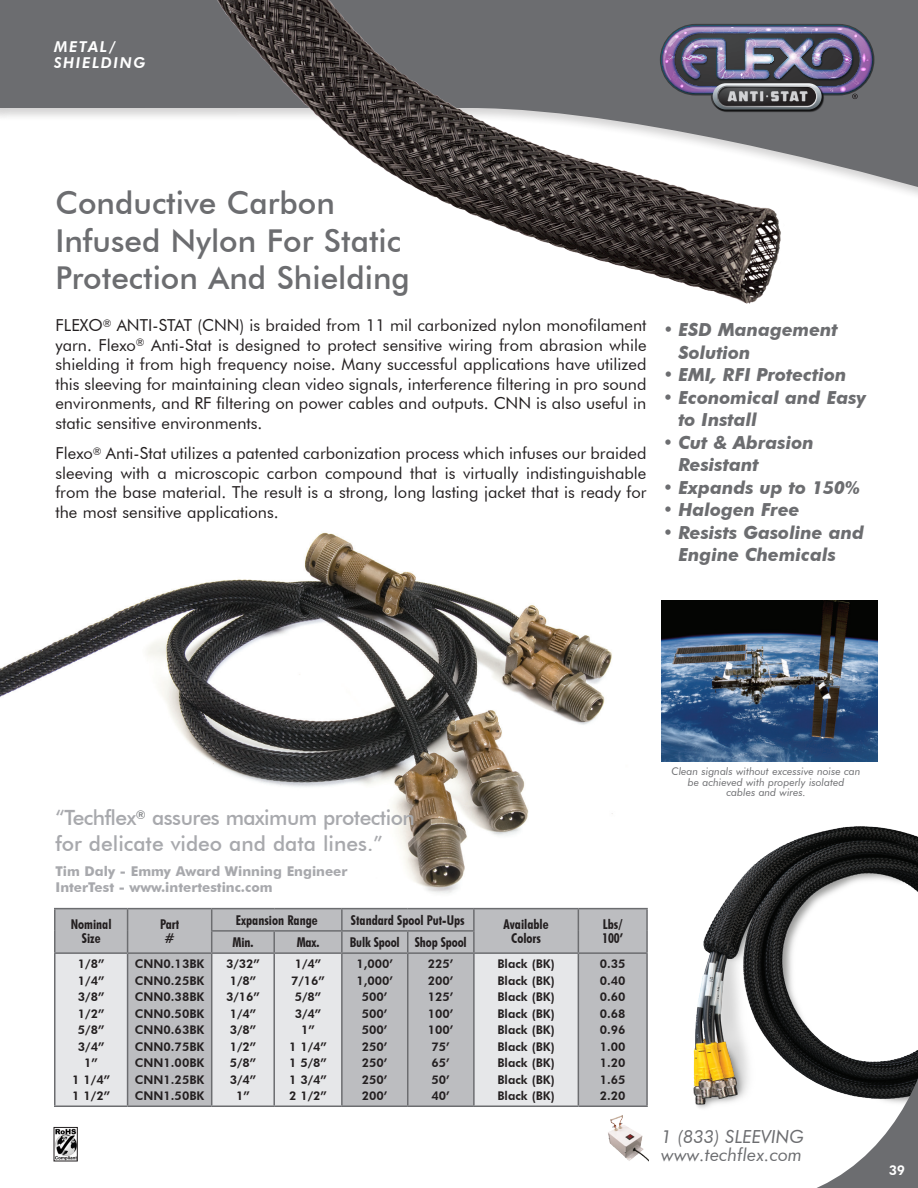
<style>
.page{position:relative;width:918px;height:1188px;background:#fff}
.page>*{position:absolute;margin:0;border:0;box-sizing:border-box;transform-origin:0 0}
.t1{font:500 31.5px/37.5px "Futura BT";color:#6c6d70}
.t2{font:500 21px/25.5px "Futura BT";letter-spacing:-.025em;color:#a8a9ad}
.t3{font:italic 700 18px/22.5px "Futura BT";color:#6c6d70}
.t4{font:italic 18px/18px "Futura BT";color:#6c6d70}
.t5{font:16.5px/19.5px "Futura BT";color:#231f20;text-align:justify}
.t6{font:italic 800 15px/16.5px "Futura BT";letter-spacing:.1em;color:#fff}
.t7{font:700 condensed 13.5px/13.5px "Futura BT";color:#231f20;text-align:center}
.t8{font:700 13.5px/16.2px "Futura BT";color:#a8a9ad}
.t9{font:800 13.5px "Futura BT";color:#fff}
.t10{font:800 12px/16.5px "Futura BT";color:#231f20;text-align:center}
.t11{font:italic 10.5px/10.5px "Futura BT";color:#6c6d70;text-align:center}
</style>
<div class="page">
<svg style="left:0;top:0;width:918px;height:191px;fill:#6c6d70"></svg>
<div style="left:56px;top:909px;width:590px;height:197px;background:#bcbdc0"></div>
<svg style="left:56px;top:954px;width:522px;height:152px;background:#d4d5d8"></svg>
<div style="left:274px;top:953px;width:68px;height:153px;background:#e6e7e9"></div>
<div style="left:342px;top:953px;width:66px;height:153px;background:#bcbdc0"></div>
<hr style="left:54px;top:908px;width:74px;height:1px;background:#6c6d70">
<hr style="left:54px;top:909px;width:2px;height:22px;background:#6c6d70">
<hr style="left:54px;top:931px;width:2px;height:21px;background:#6c6d70">
<hr style="left:128px;top:908px;width:84px;height:1px;background:#6c6d70">
<svg style="left:127px;top:909px;width:1px;height:43px"></svg>
<hr style="left:212px;top:908px;width:62px;height:1px;background:#6c6d70">
<hr style="left:274px;top:908px;width:68px;height:1px;background:#6c6d70">
<hr style="left:342px;top:908px;width:66px;height:1px;background:#6c6d70">
<hr style="left:341px;top:909px;width:2px;height:21px;background:#6c6d70">
<hr style="left:408px;top:908px;width:66px;height:1px;background:#6c6d70">
<hr style="left:474px;top:908px;width:104px;height:1px;background:#6c6d70">
<hr style="left:473px;top:909px;width:2px;height:21px;background:#6c6d70">
<hr style="left:578px;top:908px;width:70px;height:1px;background:#6c6d70">
<hr style="left:646px;top:909px;width:2px;height:22px;background:#6c6d70">
<svg style="left:578px;top:909px;width:1px;height:43px"></svg>
<hr style="left:646px;top:931px;width:2px;height:21px;background:#6c6d70">
<hr style="left:211px;top:930px;width:63px;height:2px;background:#6c6d70">
<svg style="left:211px;top:909px;width:1px;height:43px"></svg>
<hr style="left:274px;top:930px;width:68px;height:2px;background:#6c6d70">
<hr style="left:273px;top:932px;width:2px;height:20px;background:#6c6d70">
<hr style="left:342px;top:930px;width:66px;height:2px;background:#6c6d70">
<hr style="left:341px;top:932px;width:2px;height:20px;background:#6c6d70">
<hr style="left:408px;top:930px;width:67px;height:2px;background:#6c6d70">
<svg style="left:407px;top:932px;width:1px;height:20px"></svg>
<hr style="left:473px;top:932px;width:2px;height:20px;background:#6c6d70">
<hr style="left:578px;top:952px;width:70px;height:2px;background:#6c6d70">
<hr style="left:646px;top:954px;width:2px;height:152px;background:#6c6d70">
<hr style="left:578px;top:1106px;width:70px;height:1px;background:#6c6d70">
<hr style="left:342px;top:952px;width:66px;height:2px;background:#6c6d70">
<hr style="left:342px;top:1106px;width:66px;height:1px;background:#6c6d70">
<hr style="left:408px;top:952px;width:66px;height:2px;background:#6c6d70">
<hr style="left:407px;top:954px;width:1px;height:152px;background:#6c6d70">
<hr style="left:408px;top:1106px;width:66px;height:1px;background:#6c6d70">
<hr style="left:128px;top:952px;width:84px;height:2px;background:#6c6d70">
<hr style="left:128px;top:1106px;width:84px;height:1px;background:#6c6d70">
<hr style="left:474px;top:952px;width:104px;height:2px;background:#6c6d70">
<hr style="left:473px;top:954px;width:2px;height:152px;background:#6c6d70">
<hr style="left:578px;top:954px;width:1px;height:152px;background:#6c6d70">
<hr style="left:474px;top:1106px;width:104px;height:1px;background:#6c6d70">
<hr style="left:212px;top:952px;width:62px;height:2px;background:#6c6d70">
<hr style="left:211px;top:954px;width:1px;height:152px;background:#6c6d70">
<hr style="left:274px;top:952px;width:68px;height:2px;background:#6c6d70">
<hr style="left:273px;top:954px;width:2px;height:152px;background:#6c6d70">
<hr style="left:341px;top:954px;width:2px;height:152px;background:#6c6d70">
<hr style="left:212px;top:1106px;width:62px;height:1px;background:#6c6d70">
<hr style="left:274px;top:1106px;width:68px;height:1px;background:#6c6d70">
<hr style="left:54px;top:952px;width:74px;height:2px;background:#6c6d70">
<hr style="left:54px;top:954px;width:2px;height:152px;background:#6c6d70">
<hr style="left:127px;top:954px;width:1px;height:152px;background:#6c6d70">
<hr style="left:54px;top:1106px;width:74px;height:1px;background:#6c6d70">
<img style="left:608px;top:1115px;width:40px;height:46px">
<img style="left:807px;top:26px;width:65px;height:83px">
<img style="left:56px;top:1129px;width:20px;height:30px">
<div style="left:54px;top:1127px;width:24px;height:34px;border:1px solid #231f20"></div>
<img style="left:662px;top:600px;width:216px;height:162px">
<img style="left:0;top:532px;width:613px;height:362px">
<img style="left:693px;top:826px;width:225px;height:283px">
<img style="left:141px;top:0;width:666px;height:304px">
<svg style="left:771px;top:1037px;width:147px;height:151px"></svg>
<p class="t6" style="left:54px;top:38px;width:93px">METAL/<br>SHIELDING</p>
<h1 class="t1" style="left:56px;top:184px;width:356px">Conductive Carbon<br>Infused Nylon For Static<br>Protection And Shielding</h1>
<p class="t5" style="left:56px;top:316px;width:593px">FLEXO<sup>®</sup> ANTI-STAT (CNN) is braided from 11 mil carbonized nylon monofilament yarn. Flexo<sup>®</sup> Anti-Stat is designed to protect sensitive wiring from abrasion while shielding it from high frequency noise. Many successful applications have utilized this sleeving for maintaining clean video signals, interference filtering in pro sound environments, and RF filtering on power cables and outputs. CNN is also useful in static sensitive environments.</p>
<p class="t5" style="left:56px;top:443px;width:593px">Flexo<sup>®</sup> Anti-Stat utilizes a patented carbonization process which infuses our braided sleeving with a microscopic carbon compound that is virtually indistinguishable from the base material. The result is a strong, long lasting jacket that is ready for the most sensitive applications.</p>
<p class="t3" style="left:678px;top:319px;width:161px;text-indent:-15px">• ESD Management<br>Solution</p>
<p class="t3" style="left:663px;top:364px;width:185px">• EMI, RFI Protection</p>
<p class="t3" style="left:678px;top:386px;width:189px;text-indent:-15px">• Economical and Easy to Install</p>
<p class="t3" style="left:678px;top:431px;width:137px;text-indent:-15px">• Cut &amp; Abrasion<br>Resistant</p>
<p class="t3" style="left:663px;top:476px;width:198px">• Expands up to 150%</p>
<p class="t3" style="left:663px;top:499px;width:138px">• Halogen Free</p>
<p class="t3" style="left:678px;top:521px;width:187px;text-indent:-15px">• Resists Gasoline and<br>Engine Chemicals</p>
<p class="t2" style="left:56px;top:805px;width:361px">“Techflex<sup>®</sup> assures maximum protection for delicate video and data lines.”</p>
<p class="t8" style="left:56px;top:863px;width:294px">Tim Daly - Emmy Award Winning Engineer<br>InterTest - www.intertestinc.com</p>
<p class="t7" style="left:71px;top:918px;width:42px">Nominal<br>Size</p>
<p class="t7" style="left:160px;top:918px;width:21px">Part #</p>
<p class="t7" style="left:236px;top:913px;width:83px">Expansion Range</p>
<p class="t7" style="left:351px;top:913px;width:115px">Standard Spool Put-Ups</p>
<p class="t7" style="left:504px;top:918px;width:47px">Available<br>Colors</p>
<p class="t7" style="left:603px;top:918px;width:21px">Lbs/</p>
<p class="t7" style="left:233px;top:935px;width:22px">Min.</p>
<p class="t7" style="left:297px;top:935px;width:24px">Max.</p>
<p class="t7" style="left:602px;top:931px;width:23px">100’</p>
<p class="t7" style="left:350px;top:935px;width:118px">Bulk Spool Shop Spool</p>
<p class="t10" style="left:72px;top:956px;width:39px">1/8”<br>1/4”<br>3/8”<br>1/2”<br>5/8”<br>3/4”<br>1”<br>1 1/4”<br>1 1/2”</p>
<p class="t10" style="left:135px;top:956px;width:71px;text-align:justify">CNN0.13BK CNN0.25BK CNN0.38BK CNN0.50BK CNN0.63BK CNN0.75BK CNN1.00BK CNN1.25BK CNN1.50BK</p>
<p class="t10" style="left:226px;top:956px;width:35px">3/32”<br>1/8”<br>3/16”<br>1/4”<br>3/8”<br>1/2”<br>5/8”<br>3/4”<br>1”</p>
<p class="t10" style="left:289px;top:956px;width:39px">1/4”<br>7/16”<br>5/8”<br>3/4”<br>1”<br>1 1/4”<br>1 5/8”<br>1 3/4”<br>2 1/2”</p>
<p class="t10" style="left:356px;top:956px;width:38px">1,000’<br>1,000’<br>500’<br>500’<br>500’<br>250’<br>250’<br>250’<br>200’</p>
<p class="t10" style="left:428px;top:956px;width:27px">225’<br>200’<br>125’<br>100’<br>100’<br>75’<br>65’<br>50’<br>40’</p>
<p class="t10" style="left:497px;top:956px;width:59px;text-align:justify">Black (BK)<br>Black (BK)<br>Black (BK)<br>Black (BK)<br>Black (BK)<br>Black (BK)<br>Black (BK)<br>Black (BK)<br>Black (BK)</p>
<p class="t10" style="left:600px;top:956px;width:27px;text-align:justify">0.35<br>0.40<br>0.60<br>0.68<br>0.96<br>1.00<br>1.20<br>1.65<br>2.20</p>
<p class="t11" style="left:672px;top:766px;width:190px">Clean signals without excessive noise can be achieved with properly isolated<br>cables and wires.</p>
<p class="t4" style="left:661px;top:1127px;width:144px">1 (833) SLEEVING www.techflex.com</p>
<p class="t9" style="left:889px;top:1161px;width:18px">39</p>
</div>
